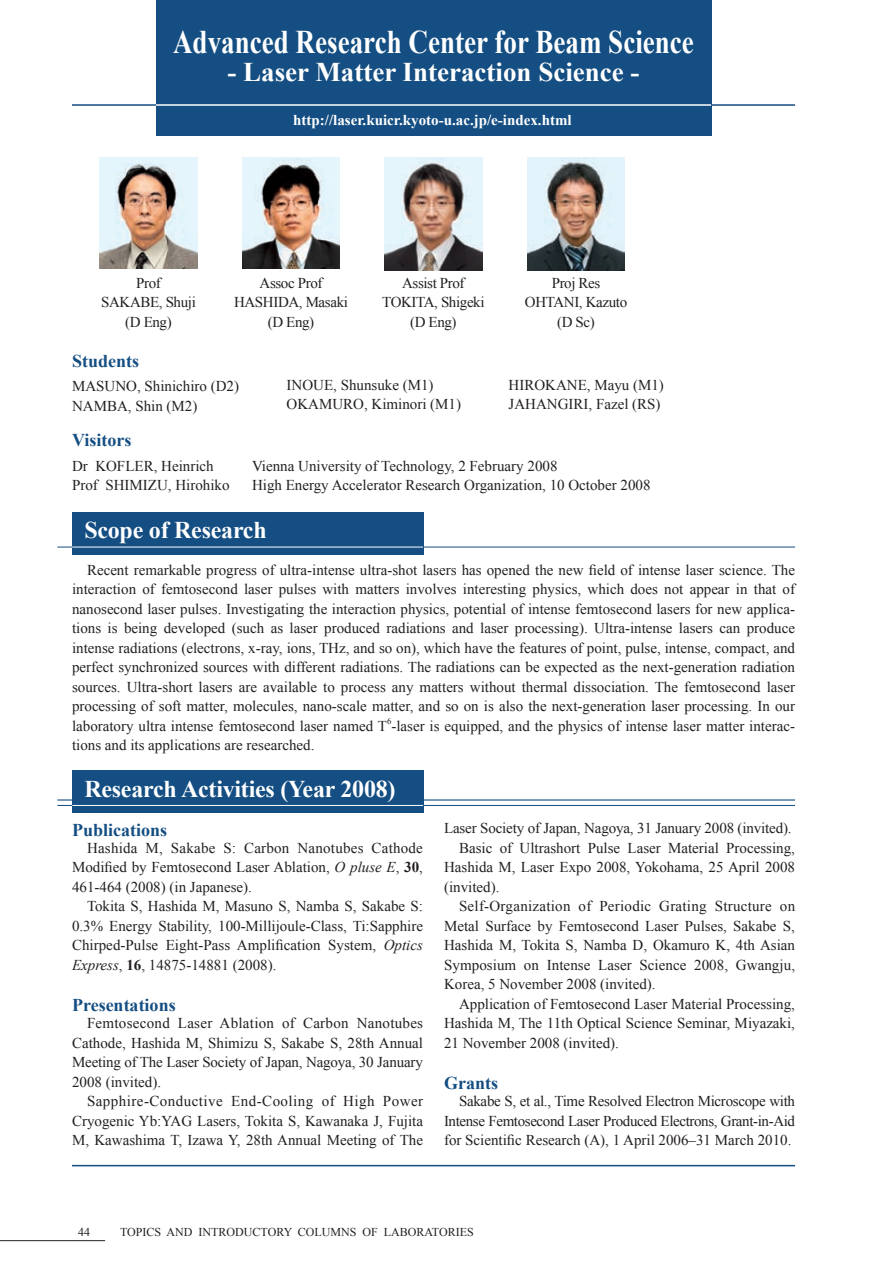
<style>
.page{position:relative;width:893px;height:1263px;background:#fff}
.page>*{position:absolute;margin:0;border:0;box-sizing:border-box;transform-origin:0 0}
.t1{font:700 33px "Times New Roman";color:#fff;scale:.82 1}
.t2{font:700 27px "Times New Roman";color:#fff}
.t3{font:700 24px "Times New Roman";letter-spacing:-.01em;color:#fff}
.t4{font:700 18px "Times New Roman";color:#144e82}
.t5{font:15px/19.5px "Times New Roman";color:#231f20;text-align:justify}
.t6{font:15px/19.5px "Times New Roman";letter-spacing:-.025em;color:#231f20;text-align:center}
.t7{font:700 15px "Times New Roman";color:#fff}
.t8{font:15px "Times New Roman";letter-spacing:.02em;color:#231f20}
.t9{font:12px "Times New Roman";color:#231f20}
.t10{font:8.7px "Times New Roman";color:#231f20}
.s1{font-style:italic}
.s2{font-weight:700}
</style>
<div class="page">
<hr style="left:72px;top:1165px;width:723px;height:1px;background:#144e82">
<hr style="left:72px;top:104px;width:723px;height:2px;background:#144e82">
<div style="left:156px;top:0;width:555px;height:136px;background:#144e82"></div>
<hr style="left:156px;top:104px;width:555px;height:2px;background:#fff">
<hr style="left:0;top:1240px;width:105px;height:1px;background:#231f20">
<hr style="left:892px;top:0;width:1px;height:136px;background:#144e82">
<div style="left:72px;top:512px;width:351px;height:43px;background:#144e82"></div>
<hr style="left:72px;top:547px;width:351px;height:1px;background:#fff">
<hr style="left:423px;top:547px;width:372px;height:1px;background:#144e82">
<svg style="left:57px;top:547px;width:15px;height:1px"></svg>
<hr style="left:423px;top:805px;width:372px;height:1px;background:#144e82">
<hr style="left:423px;top:799px;width:372px;height:1px;background:#144e82">
<div style="left:72px;top:770px;width:351px;height:43px;background:#144e82"></div>
<hr style="left:72px;top:805px;width:351px;height:1px;background:#fff">
<svg style="left:57px;top:799px;width:15px;height:7px"></svg>
<img style="left:242px;top:158px;width:98px;height:110px">
<img style="left:100px;top:158px;width:97px;height:110px">
<img style="left:385px;top:158px;width:97px;height:112px">
<img style="left:527px;top:158px;width:98px;height:112px">
<h1 class="t1" style="left:173px;top:19px;width:637px">Advanced Research Center for Beam Science</h1>
<h2 class="t2" style="left:227px;top:53px;width:414px">- Laser Matter Interaction Science -</h2>
<p class="t7" style="left:293px;top:110px;width:280px">http://laser.kuicr.kyoto-u.ac.jp/e-index.html</p>
<p class="t6" style="left:101px;top:273px;width:96px">Prof<br>SAKABE, Shuji (D Eng)</p>
<p class="t6" style="left:234px;top:273px;width:115px">Assoc Prof<br>HASHIDA, Masaki (D Eng)</p>
<p class="t6" style="left:382px;top:273px;width:104px">Assist Prof<br>TOKITA, Shigeki (D Eng)</p>
<p class="t6" style="left:525px;top:273px;width:104px">Proj Res<br>OHTANI, Kazuto (D Sc)</p>
<p class="t4" style="left:72px;top:348px;width:69px">Students</p>
<p class="t5" style="left:72px;top:376px;width:169px">MASUNO, Shinichiro (D2)<br>NAMBA, Shin (M2)</p>
<p class="t5" style="left:286px;top:375px;width:176px">INOUE, Shunsuke (M1)<br>OKAMURO, Kiminori (M1)</p>
<p class="t5" style="left:508px;top:375px;width:157px">HIROKANE, Mayu (M1)<br>JAHANGIRI, Fazel (RS)</p>
<p class="t4" style="left:72px;top:428px;width:61px">Visitors</p>
<p class="t5" style="left:72px;top:456px;width:143px">Dr KOFLER, Heinrich</p>
<p class="t5" style="left:252px;top:456px;width:307px">Vienna University of Technology, 2 February 2008</p>
<p class="t5" style="left:72px;top:475px;width:159px">Prof SHIMIZU, Hirohiko</p>
<p class="t5" style="left:252px;top:475px;width:400px">High Energy Accelerator Research Organization, 10 October 2008</p>
<h3 class="t3" style="left:84px;top:513px;width:184px">Scope of Research</h3>
<p class="t5" style="left:72px;top:560px;width:725px;text-indent:15px">Recent remarkable progress of ultra-intense ultra-shot lasers has opened the new field of intense laser science. The interaction of femtosecond laser pulses with matters involves interesting physics, which does not appear in that of nanosecond laser pulses. Investigating the interaction physics, potential of intense femtosecond lasers for new applica&shy;tions is being developed (such as laser produced radiations and laser processing). Ultra-intense lasers can produce intense radiations (electrons, x-ray, ions, THz, and so on), which have the features of point, pulse, intense, compact, and perfect synchronized sources with different radiations. The radiations can be expected as the next-generation radiation sources. Ultra-short lasers are available to process any matters without thermal dissociation. The femtosecond laser processing of soft matter, molecules, nano-scale matter, and so on is also the next-generation laser processing. In our laboratory ultra intense femtosecond laser named T -laser is equipped, and the physics of intense laser matter interac-</p>
<p class="t10" style="left:387px;top:715px;width:6px">6</p>
<p class="t5" style="left:72px;top:735px;width:244px">tions and its applications are researched.</p>
<h3 class="t3" style="left:84px;top:772px;width:313px">Research Activities (Year 2008)</h3>
<p class="t4" style="left:72px;top:817px;width:97px">Publications</p>
<p class="t5" style="left:72px;top:837px;width:352px;text-indent:15px">Hashida M, Sakabe S: Carbon Nanotubes Cathode Modified by Femtosecond Laser Ablation, <span class="s1">O pluse E</span>, <span class="s2">30</span>, 461-464 (2008) (in Japanese).</p>
<p class="t5" style="left:72px;top:896px;width:353px;text-indent:15px">Tokita S, Hashida M, Masuno S, Namba S, Sakabe S:<br>0.3% Energy Stability, 100-Millijoule-Class, Ti:Sapphire Chirped-Pulse Eight-Pass Amplification System, <span class="s1">Optics Express</span>, <span class="s2">16</span>, 14875-14881 (2008).</p>
<p class="t4" style="left:72px;top:992px;width:105px">Presentations</p>
<p class="t5" style="left:72px;top:1013px;width:353px;text-indent:15px">Femtosecond Laser Ablation of Carbon Nanotubes Cathode, Hashida M, Shimizu S, Sakabe S, 28th Annual Meeting of The Laser Society of Japan, Nagoya, 30 January 2008 (invited).</p>
<p class="t5" style="left:72px;top:1091px;width:353px;text-indent:15px">Sapphire-Conductive End-Cooling of High Power Cryogenic Yb:YAG Lasers, Tokita S, Kawanaka J, Fujita M, Kawashima T, Izawa Y, 28th Annual Meeting of The</p>
<p class="t5" style="left:444px;top:818px;width:349px">Laser Society of Japan, Nagoya, 31 January 2008 (invited).</p>
<p class="t5" style="left:459px;top:837px;width:337px">Basic of Ultrashort Pulse Laser Material Processing,</p>
<p class="t5" style="left:444px;top:857px;width:353px">Hashida M, Laser Expo 2008, Yokohama, 25 April 2008</p>
<p class="t5" style="left:444px;top:876px;width:57px">(invited).</p>
<p class="t8" style="left:459px;top:896px;width:338px">Self-Organization of Periodic Grating Structure on</p>
<p class="t5" style="left:444px;top:915px;width:353px">Metal Surface by Femtosecond Laser Pulses, Sakabe S,</p>
<p class="t5" style="left:444px;top:935px;width:353px">Hashida M, Tokita S, Namba D, Okamuro K, 4th Asian</p>
<p class="t5" style="left:444px;top:954px;width:353px">Symposium on Intense Laser Science 2008, Gwangju,</p>
<p class="t5" style="left:444px;top:974px;width:213px">Korea, 5 November 2008 (invited).</p>
<p class="t5" style="left:459px;top:993px;width:338px">Application of Femtosecond Laser Material Processing,</p>
<p class="t5" style="left:444px;top:1013px;width:353px">Hashida M, The 11th Optical Science Seminar, Miyazaki,</p>
<p class="t5" style="left:444px;top:1032px;width:176px">21 November 2008 (invited).</p>
<p class="t4" style="left:444px;top:1070px;width:55px">Grants</p>
<p class="t5" style="left:444px;top:1091px;width:353px;text-indent:15px">Sakabe S, et al., Time Resolved Electron Microscope with Intense Femtosecond Laser Produced Electrons, Grant-in-Aid for Scientific Research (A), 1 April 2006–31 March 2010.</p>
<p class="t9" style="left:78px;top:1223px;width:13px">44</p>
<p class="t9" style="left:120px;top:1223px;width:355px">TOPICS AND INTRODUCTORY COLUMNS OF LABORATORIES</p>
</div>
